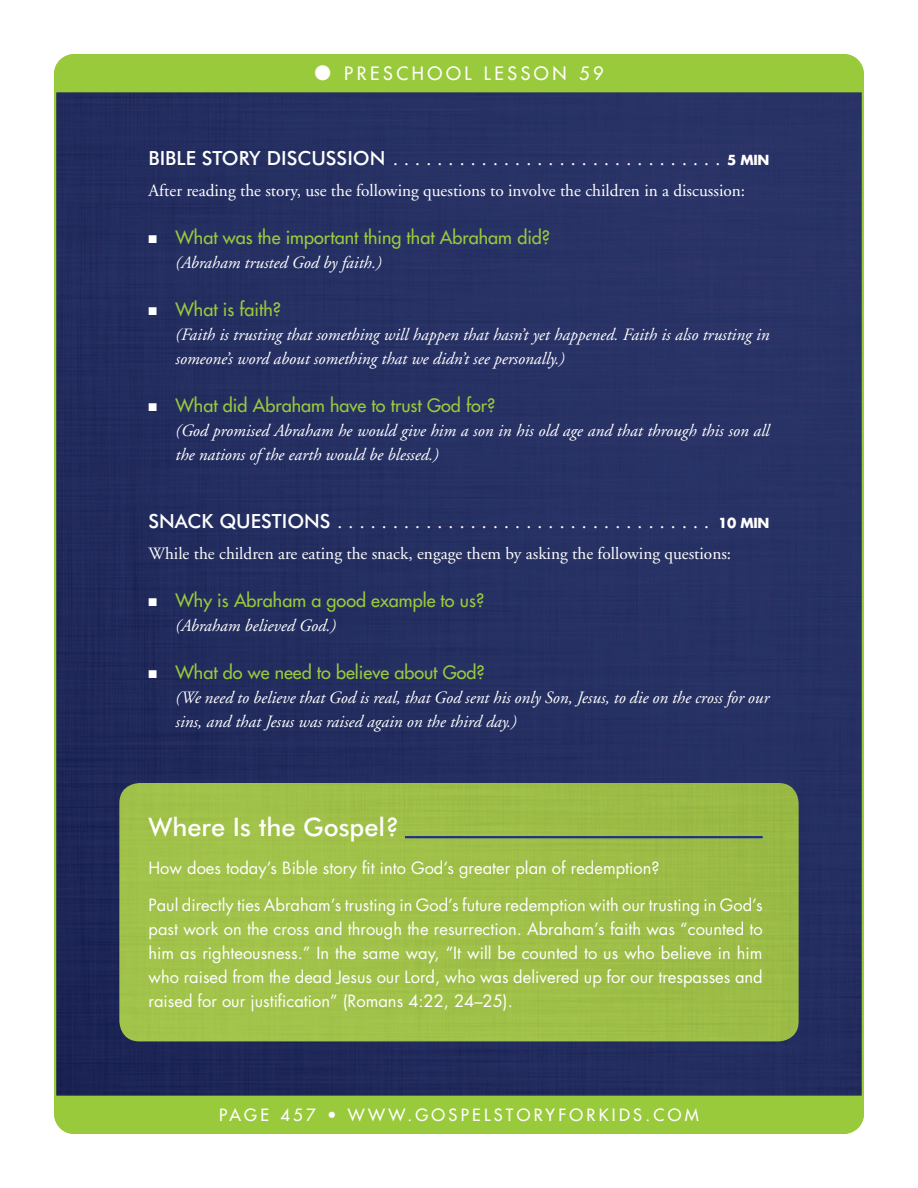
<style>
.page{position:relative;width:918px;height:1188px;background:#fff}
.page>*{position:absolute;margin:0;border:0;box-sizing:border-box;transform-origin:0 0}
.WIJ_HED{font:500 25.5px "Futura BT";color:#fff}
.SUB_1{font:19.5px "Adobe Garamond";color:#fff}
.t1{font:18px "Futura";color:#99ca3b}
.t2{font:18px "Futura";letter-spacing:.2em;color:#fff}
.Bulleted_Answer{font:italic 17.25px/24px "Adobe Garamond";color:#fff}
.TXT{font:17.25px "Adobe Garamond";color:#fff}
.WIJ_Txt{font:16.5px/24px "Futura";color:#fff;text-align:justify}
.t3{font:16.5px "Futura";letter-spacing:.2em;color:#fff}
.s1{font-family:"Futura BT";font-weight:500}
.s2{font-family:"Futura";font-weight:700;font-size:13.5px}
.s3{color:#fff}
</style>
<div class="page">
<img style="left:57px;top:92px;width:804px;height:1004px">
<div style="left:54px;top:54px;width:810px;height:38px;background:#99ca3b"></div>
<div style="left:54px;top:1096px;width:810px;height:38px;background:#99ca3b"></div>
<div style="left:119px;top:783px;width:680px;height:258px;background:#9fc048"></div>
<hr style="left:405px;top:836px;width:358px;height:2px;background:#213189">
<p class="t2" style="left:315px;top:62px;width:290px">● PRESCHOOL LESSON 59</p>
<p class="SUB_1" style="left:148px;top:149px;width:623px"><span class="s1">BIBLE STORY DISCUSSION</span> .............................. <span class="s2">5 MIN</span></p>
<p class="TXT" style="left:148px;top:181px;width:598px">After reading the story, use the following questions to involve the children in a discussion:</p>
<p class="t1" style="left:148px;top:226px;width:403px"><span class="s3">■</span> What was the important thing that Abraham did?</p>
<p class="Bulleted_Answer" style="left:176px;top:251px;width:208px">(Abraham trusted God by faith.)</p>
<p class="t1" style="left:148px;top:298px;width:134px"><span class="s3">■</span> What is faith?</p>
<p class="Bulleted_Answer" style="left:176px;top:323px;width:595px">(Faith is trusting that something will happen that hasn’t yet happened. Faith is also trusting in someone’s word about something that we didn’t see personally.)</p>
<p class="t1" style="left:148px;top:394px;width:348px"><span class="s3">■</span> What did Abraham have to trust God for?</p>
<p class="Bulleted_Answer" style="left:176px;top:419px;width:596px">(God promised Abraham he would give him a son in his old age and that through this son all the nations of the earth would be blessed.)</p>
<p class="SUB_1" style="left:148px;top:512px;width:623px"><span class="s1">SNACK QUESTIONS</span>.................................. <span class="s2">10 MIN</span></p>
<p class="TXT" style="left:148px;top:544px;width:584px">While the children are eating the snack, engage them by asking the following questions:</p>
<p class="t1" style="left:148px;top:589px;width:337px"><span class="s3">■</span> Why is Abraham a good example to us?</p>
<p class="Bulleted_Answer" style="left:176px;top:614px;width:162px">(Abraham believed God.)</p>
<p class="t1" style="left:148px;top:661px;width:338px"><span class="s3">■</span> What do we need to believe about God?</p>
<p class="Bulleted_Answer" style="left:176px;top:686px;width:595px">(We need to believe that God is real, that God sent his only Son, Jesus, to die on the cross for our sins, and that Jesus was raised again on the third day.)</p>
<p class="WIJ_HED" style="left:148px;top:811px;width:252px">Where Is the Gospel?</p>
<p class="WIJ_Txt" style="left:148px;top:856px;width:513px">How does today’s Bible story fit into God’s greater plan of redemption?</p>
<p class="WIJ_Txt" style="left:148px;top:893px;width:616px">Paul directly ties Abraham’s trusting in God’s future redemption with our trusting in God’s past work on the cross and through the resurrection. Abraham’s faith was “counted to him as righteousness.” In the same way, “It will be counted to us who believe in him who raised from the dead Jesus our Lord, who was delivered up for our trespasses and raised for our justification” (Romans 4:22, 24–25).</p>
<p class="t3" style="left:219px;top:1105px;width:481px">PAGE 457 • WWW.GOSPELSTORYFORKIDS.COM</p>
</div>
